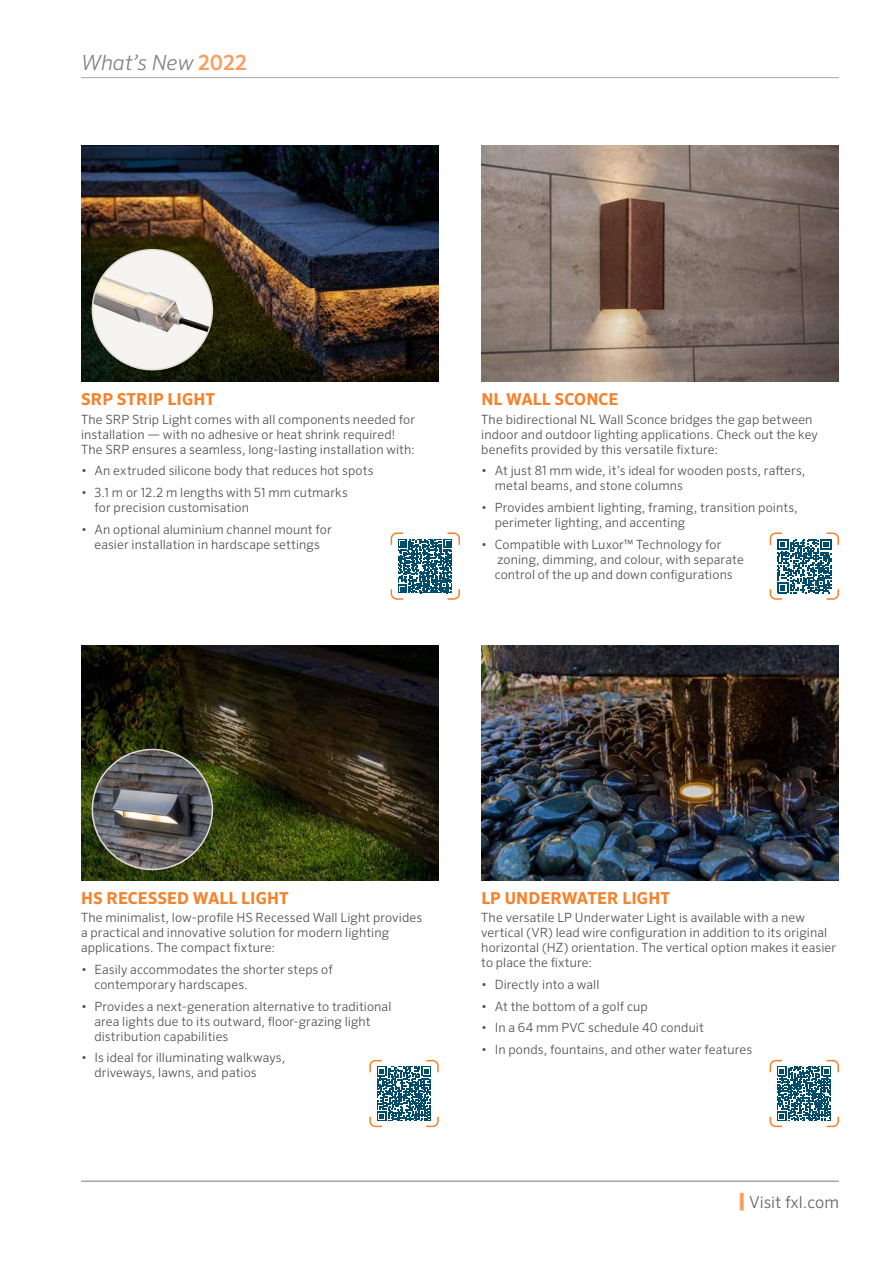
<style>
.page{position:relative;width:893px;height:1263px;background:#fff}
.page>*{position:absolute;margin:0;border:0;box-sizing:border-box;transform-origin:0 0}
.t1{font:italic 300 21px "Sero Pro";color:#808285}
.t2{font:700 16.5px "Sero Pro";letter-spacing:.005em;color:#f5822d}
.t3{font:300 16.5px "Sero Pro";color:#636466}
.t4{font:300 12.75px/15px "Sero Pro";letter-spacing:.01em;color:#515254}
.s1{font-weight:500;font-style:normal;color:#f89e5d}
.s2{font-weight:900;font-size:19.5px;color:#f89e5d}
</style>
<div class="page">
<hr style="left:81px;top:77px;width:758px;height:1px;background:#a7a9ac">
<hr style="left:81px;top:1180px;width:758px;height:2px;background:#a7a9ac">
<img style="left:481px;top:145px;width:358px;height:236px">
<img style="left:481px;top:645px;width:358px;height:236px">
<img style="left:81px;top:145px;width:358px;height:236px">
<svg style="left:391px;top:532px;width:69px;height:68px"></svg>
<img style="left:81px;top:645px;width:358px;height:236px">
<svg style="left:770px;top:532px;width:69px;height:68px"></svg>
<svg style="left:770px;top:1060px;width:69px;height:67px"></svg>
<svg style="left:92px;top:250px;width:120px;height:120px;fill:#f6f4f1"></svg>
<img style="left:93px;top:304px;width:80px;height:28px">
<div style="left:92px;top:249px;width:121px;height:121px;border:2px solid #e0dbd1;border-radius:50%"></div>
<img style="left:92px;top:749px;width:120px;height:120px;border-radius:60px">
<div style="left:92px;top:749px;width:121px;height:121px;border:2px solid #e0dbd1;border-radius:50%"></div>
<svg style="left:369px;top:1060px;width:70px;height:67px"></svg>
<h1 class="t1" style="left:81px;top:50px;width:168px">What’s New <span class="s1">2022</span></h1>
<p class="t2" style="left:81px;top:390px;width:136px">SRP STRIP LIGHT</p>
<p class="t4" style="left:81px;top:413px;width:336px">The SRP Strip Light comes with all components needed for installation — with no adhesive or heat shrink required!<br>The SRP ensures a seamless, long-lasting installation with:</p>
<p class="t4" style="left:81px;top:464px;width:294px">• An extruded silicone body that reduces hot spots</p>
<p class="t4" style="left:95px;top:486px;width:255px;text-indent:-14px">• 3.1 m or 12.2 m lengths with 51 mm cutmarks for precision customisation</p>
<p class="t4" style="left:81px;top:523px;width:252px;text-align:center">• An optional aluminium channel mount for easier installation in hardscape settings</p>
<p class="t2" style="left:481px;top:390px;width:138px">NL WALL SCONCE</p>
<p class="t4" style="left:481px;top:413px;width:338px">The bidirectional NL Wall Sconce bridges the gap between indoor and outdoor lighting applications. Check out the key benefits provided by this versatile fixture:</p>
<p class="t4" style="left:495px;top:464px;width:312px;text-indent:-14px">• At just 81 mm wide, it’s ideal for wooden posts, rafters, metal beams, and stone columns</p>
<p class="t4" style="left:495px;top:501px;width:305px;text-indent:-14px">• Provides ambient lighting, framing, transition points, perimeter lighting, and accenting</p>
<p class="t4" style="left:495px;top:538px;width:251px;text-indent:-14px">• Compatible with Luxor™ Technology for zoning, dimming, and colour, with separate control of the up and down configurations</p>
<p class="t2" style="left:81px;top:888px;width:209px">HS RECESSED WALL LIGHT</p>
<p class="t4" style="left:81px;top:912px;width:343px">The minimalist, low-profile HS Recessed Wall Light provides a practical and innovative solution for modern lighting applications. The compact fixture:</p>
<p class="t4" style="left:95px;top:963px;width:240px;text-indent:-14px">• Easily accommodates the shorter steps of contemporary hardscapes.</p>
<p class="t4" style="left:95px;top:1000px;width:298px;text-indent:-14px">• Provides a next-generation alternative to traditional area lights due to its outward, floor-grazing light distribution capabilities</p>
<p class="t4" style="left:95px;top:1052px;width:192px;text-indent:-14px">• Is ideal for illuminating walkways, driveways, lawns, and patios</p>
<p class="t2" style="left:481px;top:888px;width:190px">LP UNDERWATER LIGHT</p>
<p class="t4" style="left:481px;top:912px;width:356px">The versatile LP Underwater Light is available with a new vertical (VR) lead wire configuration in addition to its original horizontal (HZ) orientation. The vertical option makes it easier to place the fixture:</p>
<p class="t4" style="left:481px;top:978px;width:120px">• Directly into a wall</p>
<p class="t4" style="left:481px;top:1000px;width:168px">• At the bottom of a golf cup</p>
<p class="t4" style="left:481px;top:1022px;width:224px">• In a 64 mm PVC schedule 40 conduit</p>
<p class="t4" style="left:481px;top:1043px;width:272px">• In ponds, fountains, and other water features</p>
<p class="t3" style="left:738px;top:1191px;width:103px"><span class="s2">|</span> Visit fxl.com</p>
</div>
